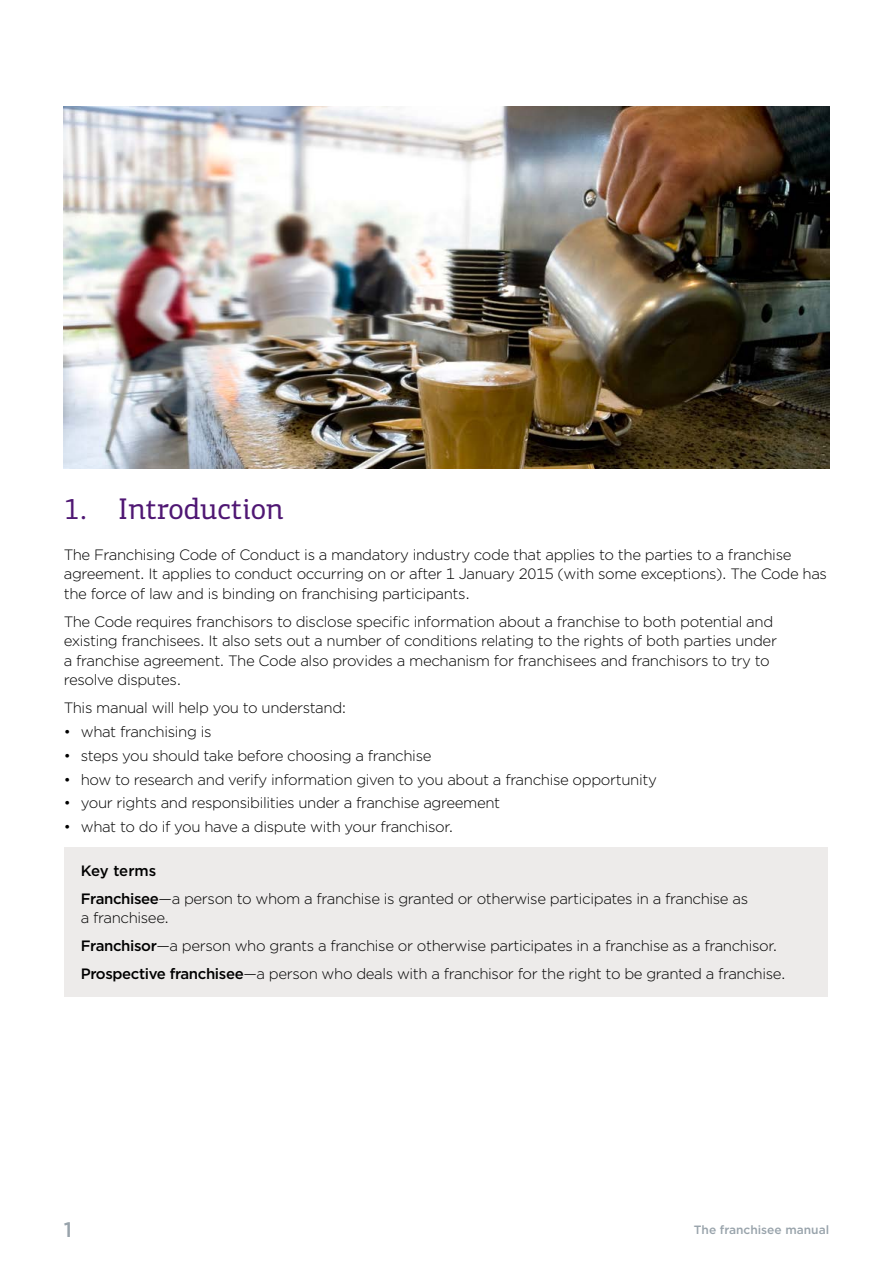
<style>
.page{position:relative;width:893px;height:1263px;background:#fff}
.page>*{position:absolute;margin:0;border:0;box-sizing:border-box;transform-origin:0 0}
.t1{font:30px "PF Centro Slab Pro";color:#4f1773}
.t2{font:500 21px "Gotham";color:#98a3ab}
.t3{font:300 15px/19.5px "Gotham";letter-spacing:-.025em;color:#000}
.t4{font:500 12px "Gotham";color:#98a3ab}
.s1{font-weight:500}
</style>
<div class="page">
<div style="left:64px;top:847px;width:764px;height:149px;background:#edebea"></div>
<img style="left:64px;top:106px;width:765px;height:363px">
<h1 class="t1" style="left:64px;top:491px;width:221px">1. Introduction</h1>
<p class="t3" style="left:64px;top:544px;width:765px">The Franchising Code of Conduct is a mandatory industry code that applies to the parties to a franchise agreement. It applies to conduct occurring on or after 1 January 2015 (with some exceptions). The Code has the force of law and is binding on franchising participants.</p>
<p class="t3" style="left:64px;top:611px;width:715px">The Code requires franchisors to disclose specific information about a franchise to both potential and existing franchisees. It also sets out a number of conditions relating to the rights of both parties under a franchise agreement. The Code also provides a mechanism for franchisees and franchisors to try to resolve disputes.</p>
<p class="t3" style="left:64px;top:698px;width:284px">This manual will help you to understand:</p>
<p class="t3" style="left:64px;top:722px;width:149px">• what franchising is</p>
<p class="t3" style="left:64px;top:745px;width:369px">• steps you should take before choosing a franchise</p>
<p class="t3" style="left:64px;top:769px;width:595px">• how to research and verify information given to you about a franchise opportunity</p>
<p class="t3" style="left:64px;top:793px;width:438px">• your rights and responsibilities under a franchise agreement</p>
<p class="t3" style="left:64px;top:817px;width:391px">• what to do if you have a dispute with your franchisor.</p>
<p class="t3" style="left:81px;top:856px;width:669px;line-height:28px"><span class="s1">Key terms<br>Franchisee</span>—a person to whom a franchise is granted or otherwise participates in a franchise as</p>
<p class="t3" style="left:81px;top:903px;width:706px;line-height:28px">a franchisee.<br><span class="s1">Franchisor</span>—a person who grants a franchise or otherwise participates in a franchise as a franchisor.<br><span class="s1">Prospective franchisee</span>—a person who deals with a franchisor for the right to be granted a franchise.</p>
<h2 class="t2" style="left:64px;top:1216px;width:10px">1</h2>
<p class="t4" style="left:694px;top:1222px;width:137px">The franchisee manual</p>
</div>
